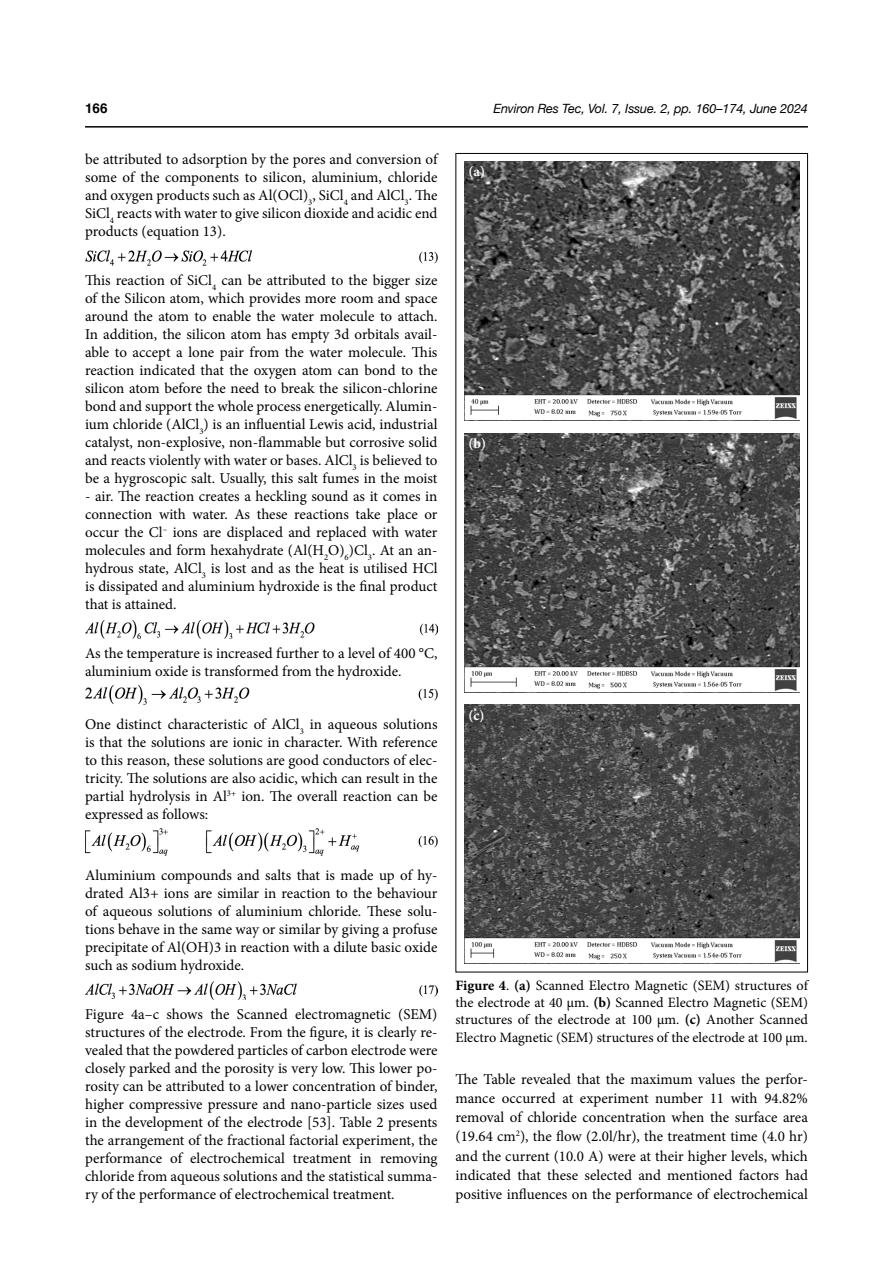
<style>
.page{position:relative;width:893px;height:1263px;background:#fff}
.page>*{position:absolute;margin:0;border:0;box-sizing:border-box;transform-origin:0 0}
.t1{font:15px/18px "Minion Pro";color:#000;text-align:justify}
.t2{font:14.25px/17.1px "Minion Pro";color:#000;text-align:justify}
.t3{font:700 14.25px "Minion Pro";color:#fff}
.t4{font:700 13.5px "Helvetica";color:#000}
.t5{font:italic 12.75px "Helvetica Neue";letter-spacing:-.01em;color:#000}
.s1{font-weight:700}
</style>
<div class="page">
<hr style="left:85px;top:126px;width:723px;height:2px;background:#000">
<img style="left:85px;top:250px;width:352px;height:15px">
<img style="left:85px;top:621px;width:352px;height:17px">
<img style="left:85px;top:686px;width:352px;height:19px">
<img style="left:85px;top:828px;width:352px;height:27px">
<img style="left:85px;top:981px;width:352px;height:18px">
<img style="left:464px;top:162px;width:335px;height:258px">
<img style="left:464px;top:433px;width:335px;height:259px">
<img style="left:464px;top:705px;width:335px;height:259px">
<p class="t4" style="left:85px;top:98px;width:24px">166</p>
<p class="t5" style="left:493px;top:100px;width:316px">Environ Res Tec, Vol. 7, Issue. 2, pp. 160–174, June 2024</p>
<p class="t1" style="left:85px;top:150px;width:354px">be attributed to adsorption by the pores and conversion of some of the components to silicon, aluminium, chloride and oxygen products such as Al(OCl)<sub>3</sub>, SiCl<sub>4</sub> and AlCl<sub>3</sub>. The SiCl<sub>4</sub> reacts with water to give silicon dioxide and acidic end products (equation 13).</p>
<p class="t1" style="left:85px;top:271px;width:354px">This reaction of SiCl<sub>4</sub> can be attributed to the bigger size of the Silicon atom, which provides more room and space around the atom to enable the water molecule to attach.<br>In addition, the silicon atom has empty 3d orbitals avail&shy;able to accept a lone pair from the water molecule. This reaction indicated that the oxygen atom can bond to the silicon atom before the need to break the silicon-chlorine bond and support the whole process energetically. Alumin&shy;ium chloride (AlCl<sub>3</sub>) is an influential Lewis acid, industrial catalyst, non-explosive, non-flammable but corrosive solid and reacts violently with water or bases. AlCl<sub>3</sub> is believed to be a hygroscopic salt. Usually, this salt fumes in the moist</p>
<p class="t1" style="left:85px;top:487px;width:354px">- air. The reaction creates a heckling sound as it comes in connection with water. As these reactions take place or occur the Cl<sup>–</sup> ions are displaced and replaced with water molecules and form hexahydrate (Al(H<sub>2</sub>O)<sub>6</sub>)Cl<sub>3</sub>. At an an&shy;hydrous state, AlCl<sub>3</sub> is lost and as the heat is utilised HCl is dissipated and aluminium hydroxide is the final product that is attained.</p>
<p class="t1" style="left:85px;top:644px;width:354px">As the temperature is increased further to a level of 400 °C, aluminium oxide is transformed from the hydroxide.</p>
<p class="t1" style="left:85px;top:715px;width:354px">One distinct characteristic of AlCl<sub>3</sub> in aqueous solutions is that the solutions are ionic in character. With reference to this reason, these solutions are good conductors of elec&shy;tricity. The solutions are also acidic, which can result in the partial hydrolysis in Al<sup>3+</sup> ion. The overall reaction can be expressed as follows:</p>
<p class="t3" style="left:468px;top:162px;width:18px">(a)</p>
<p class="t3" style="left:468px;top:434px;width:19px">(b)</p>
<p class="t3" style="left:468px;top:705px;width:18px">(c)</p>
<p class="t1" style="left:85px;top:866px;width:354px">Aluminium compounds and salts that is made up of hy&shy;drated Al3+ ions are similar in reaction to the behaviour of aqueous solutions of aluminium chloride. These solu&shy;tions behave in the same way or similar by giving a profuse precipitate of Al(OH)3 in reaction with a dilute basic oxide such as sodium hydroxide.</p>
<p class="t1" style="left:85px;top:1005px;width:354px">Figure 4a–c shows the Scanned electromagnetic (SEM) structures of the electrode. From the figure, it is clearly re&shy;vealed that the powdered particles of carbon electrode were closely parked and the porosity is very low. This lower po&shy;rosity can be attributed to a lower concentration of binder, higher compressive pressure and nano-particle sizes used in the development of the electrode [53]. Table 2 presents the arrangement of the fractional factorial experiment, the performance of electrochemical treatment in removing chloride from aqueous solutions and the statistical summa&shy;ry of the performance of electrochemical treatment.</p>
<p class="t2" style="left:455px;top:977px;width:354px"><span class="s1">Figure 4</span>. <span class="s1">(a)</span> Scanned Electro Magnetic (SEM) structures of the electrode at 40 µm. <span class="s1">(b)</span> Scanned Electro Magnetic (SEM) structures of the electrode at 100 µm. <span class="s1">(c)</span> Another Scanned Electro Magnetic (SEM) structures of the electrode at 100 µm.</p>
<p class="t1" style="left:455px;top:1069px;width:354px;line-height:19.2px">The Table revealed that the maximum values the perfor&shy;mance occurred at experiment number 11 with 94.82% removal of chloride concentration when the surface area (19.64 cm<sup>2</sup>), the flow (2.0l/hr), the treatment time (4.0 hr) and the current (10.0 A) were at their higher levels, which indicated that these selected and mentioned factors had positive influences on the performance of electrochemical</p>
</div>
